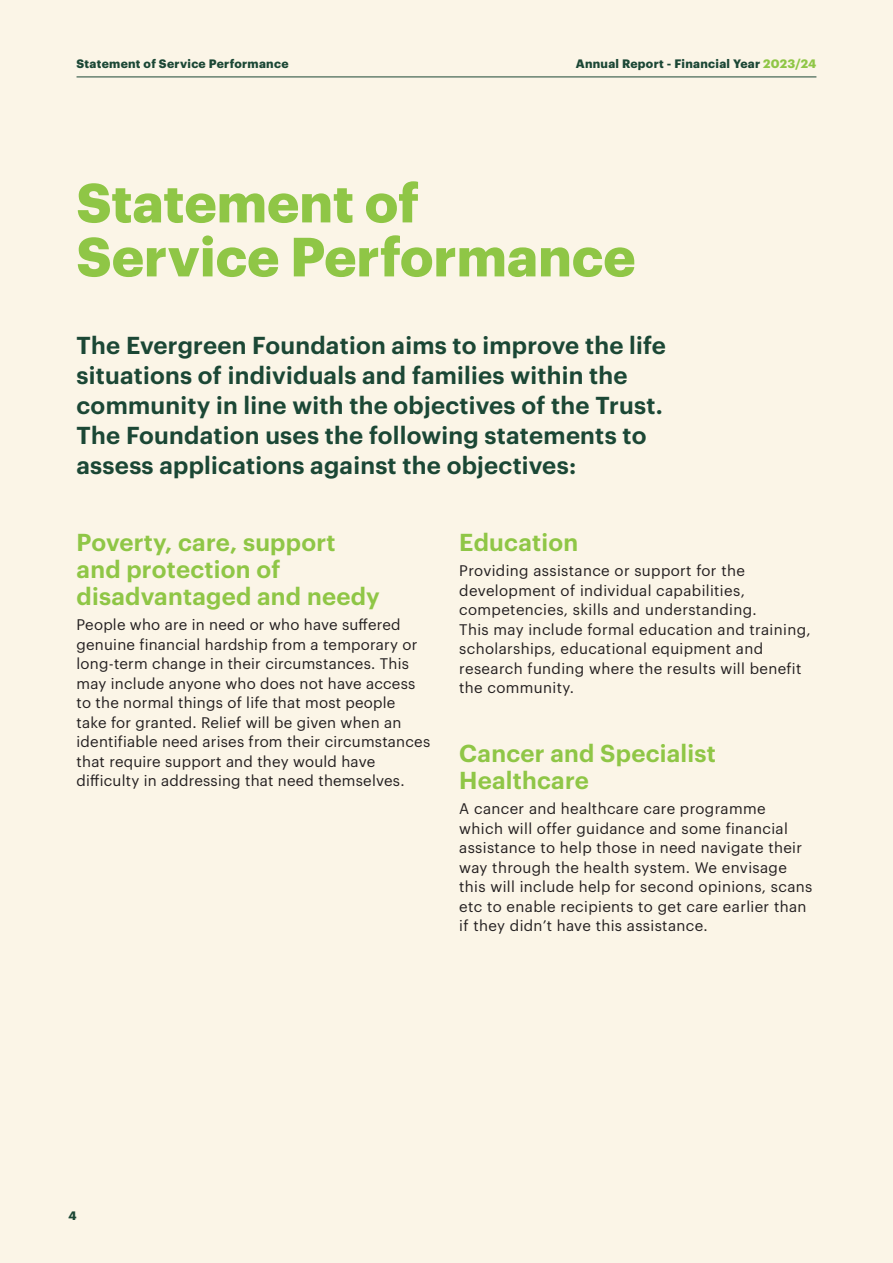
<style>
.page{position:relative;width:893px;height:1263px;background:#fbf5e7}
.page>*{position:absolute;margin:0;border:0;box-sizing:border-box;transform-origin:0 0}
.Heading{font:700 54px/54px "Graphik";color:#8fc646}
.Standfirst_Space_After{font:600 24px/30px "Graphik";letter-spacing:.01em;color:#1b4735}
.Standfirst_Space_After-2{font:600 24px/27px "Graphik";letter-spacing:.01em;color:#8fc646}
.Body_Space_After{font:15px/19.5px "Graphik";letter-spacing:.025em;color:#231f20}
.Body_Bold_Space_Before{font:700 12px "Graphik";letter-spacing:.025em;color:#1b4735}
.Body_Bold_Space_After{font:700 12px "Graphik";color:#1b4735}
.s1{color:#8fc646}
</style>
<div class="page">
<hr style="left:77px;top:77px;width:739px;height:1px;background:#1b4735">
<p class="Body_Bold_Space_Before" style="left:77px;top:54px;width:214px">Statement of Service Performance</p>
<p class="Body_Bold_Space_Before" style="left:576px;top:54px;width:242px">Annual Report - Financial Year <span class="s1">2023/24</span></p>
<p class="Heading" style="left:77px;top:171px;width:561px">Statement of<br>Service Performance</p>
<p class="Standfirst_Space_After" style="left:77px;top:328px;width:591px">The Evergreen Foundation aims to improve the life situations of individuals and families within the community in line with the objectives of the Trust.<br>The Foundation uses the following statements to assess applications against the objectives:</p>
<p class="Standfirst_Space_After-2" style="left:77px;top:527px;width:305px">Poverty, care, support and protection of disadvantaged and needy</p>
<p class="Standfirst_Space_After-2" style="left:459px;top:527px;width:120px">Education</p>
<p class="Body_Space_After" style="left:459px;top:560px;width:353px">Providing assistance or support for the development of individual capabilities, competencies, skills and understanding.<br>This may include formal education and training, scholarships, educational equipment and research funding where the results will benefit the community.</p>
<p class="Body_Space_After" style="left:77px;top:614px;width:355px">People who are in need or who have suffered genuine financial hardship from a temporary or long-term change in their circumstances. This may include anyone who does not have access to the normal things of life that most people<br>take for granted. Relief will be given when an identifiable need arises from their circumstances that require support and they would have difficulty in addressing that need themselves.</p>
<p class="Standfirst_Space_After-2" style="left:459px;top:738px;width:258px">Cancer and Specialist<br>Healthcare</p>
<p class="Body_Bold_Space_After" style="left:68px;top:1207px;width:10px">4</p>
<p class="Body_Space_After" style="left:459px;top:798px;width:355px">A cancer and healthcare care programme which will offer guidance and some financial assistance to help those in need navigate their way through the health system. We envisage this will include help for second opinions, scans etc to enable recipients to get care earlier than if they didn’t have this assistance.</p>
</div>
